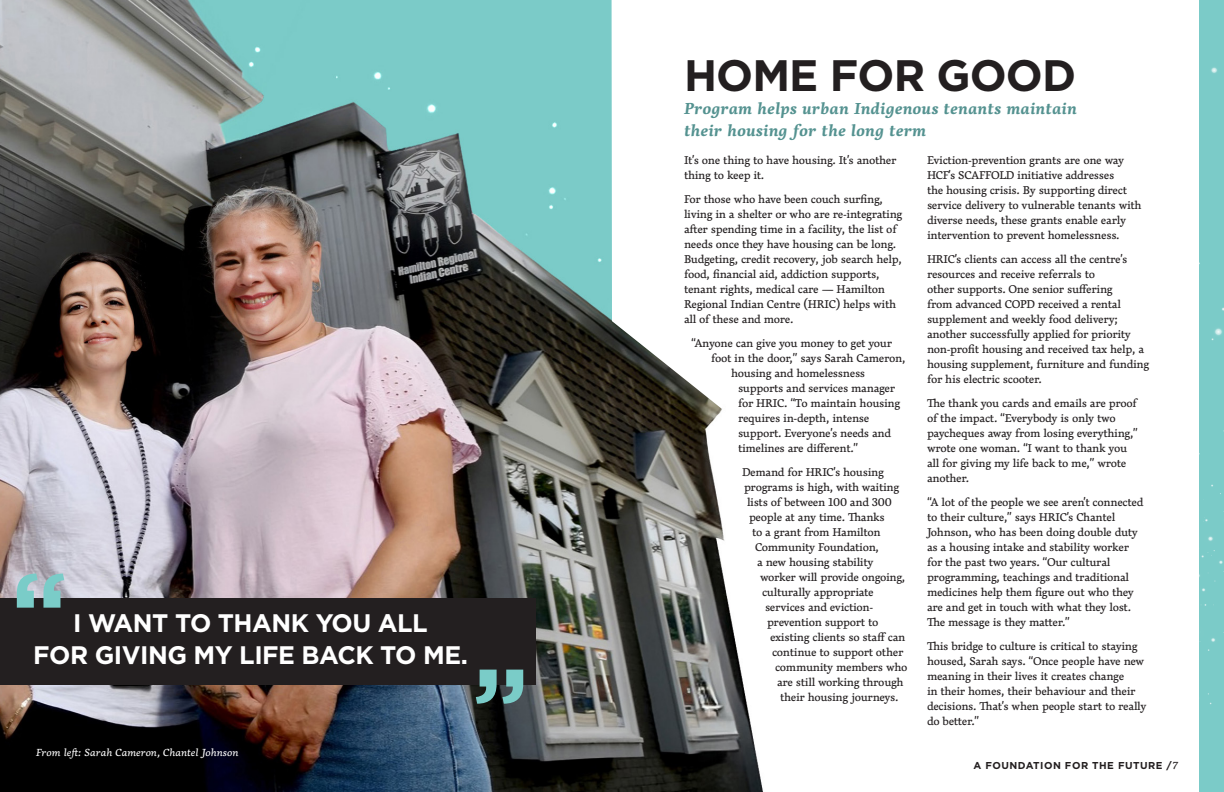
<style>
.page{position:relative;width:1224px;height:792px;background:#fff}
.page>*{position:absolute;margin:0;border:0;box-sizing:border-box;transform-origin:0 0}
.Body_Copy{font:700 44px "Gotham";letter-spacing:-.02em;color:#231f20}
.BCOPY{font:700 25.3px/31.7px "Gotham";letter-spacing:-.02em;color:#fff;text-align:center}
.t1{font:italic 700 15.5px/22.4px "Dederon";color:#549290}
.BCOPY-2{font:11px/15px "Dederon";letter-spacing:-.03em;color:#231f20}
.t2{font:italic 10px "Dederon";color:#fff}
.t3{font:700 10px "Gotham";letter-spacing:.05em;color:#231f20}
.s1{font-family:"Dederon";font-weight:400;font-style:italic}
</style>
<div class="page">
<img style="left:0;top:0;width:763px;height:792px">
<svg style="left:612px;top:0;width:111px;height:410px"></svg>
<div style="left:1200px;top:0;width:24px;height:792px;background:#7bcbc8"></div>
<div style="left:0;top:598px;width:535px;height:87px;background:#231f20"></div>
<svg style="left:17px;top:574px;width:47px;height:34px"></svg>
<svg style="left:476px;top:670px;width:47px;height:34px"></svg>
<p class="BCOPY" style="left:33px;top:607px;width:436px">I WANT TO THANK YOU ALL<br>FOR GIVING MY LIFE BACK TO ME.</p>
<p class="t2" style="left:36px;top:745px;width:204px">From left: Sarah Cameron, Chantel Johnson</p>
<p class="Body_Copy" style="left:684px;top:50px;width:394px">HOME FOR GOOD</p>
<p class="t1" style="left:684px;top:97px;width:394px">Program helps urban Indigenous tenants maintain their housing for the long term</p>
<p class="BCOPY-2" style="left:684px;top:153px;width:214px">It’s one thing to have housing. It’s another thing to keep it.</p>
<p class="BCOPY-2" style="left:684px;top:192px;width:220px">For those who have been couch surfing, living in a shelter or who are re-integrating after spending time in a facility, the list of needs once they have housing can be long.<br>Budgeting, credit recovery, job search help, food, financial aid, addiction supports, tenant rights, medical care — Hamilton Regional Indian Centre (HRIC) helps with all of these and more.</p>
<p class="BCOPY-2" style="left:691px;top:336px;width:203px">“Anyone can give you money to get your</p>
<p class="BCOPY-2" style="left:711px;top:351px;width:196px">foot in the door,” says Sarah Cameron,</p>
<p class="BCOPY-2" style="left:731px;top:366px;width:136px">housing and homelessness</p>
<p class="BCOPY-2" style="left:738px;top:381px;width:159px">supports and services manager</p>
<p class="BCOPY-2" style="left:738px;top:396px;width:164px">for HRIC. “To maintain housing</p>
<p class="BCOPY-2" style="left:738px;top:411px;width:133px">requires in-depth, intense</p>
<p class="BCOPY-2" style="left:738px;top:426px;width:155px">support. Everyone’s needs and</p>
<p class="BCOPY-2" style="left:738px;top:441px;width:122px">timelines are different.”</p>
<p class="BCOPY-2" style="left:742px;top:465px;width:143px">Demand for HRIC’s housing</p>
<p class="BCOPY-2" style="left:744px;top:480px;width:157px">programs is high, with waiting</p>
<p class="BCOPY-2" style="left:747px;top:495px;width:146px">lists of between 100 and 300</p>
<p class="BCOPY-2" style="left:749px;top:510px;width:137px">people at any time. Thanks</p>
<p class="BCOPY-2" style="left:752px;top:525px;width:130px">to a grant from Hamilton</p>
<p class="BCOPY-2" style="left:755px;top:540px;width:126px">Community Foundation,</p>
<p class="BCOPY-2" style="left:757px;top:555px;width:118px">a new housing stability</p>
<p class="BCOPY-2" style="left:760px;top:570px;width:147px">worker will provide ongoing,</p>
<p class="BCOPY-2" style="left:762px;top:585px;width:113px">culturally appropriate</p>
<p class="BCOPY-2" style="left:765px;top:600px;width:110px">services and eviction-</p>
<p class="BCOPY-2" style="left:767px;top:615px;width:113px">prevention support to</p>
<p class="BCOPY-2" style="left:770px;top:630px;width:137px">existing clients so staff can</p>
<p class="BCOPY-2" style="left:772px;top:645px;width:133px">continue to support other</p>
<p class="BCOPY-2" style="left:775px;top:660px;width:134px">community members who</p>
<p class="BCOPY-2" style="left:777px;top:675px;width:128px">are still working through</p>
<p class="BCOPY-2" style="left:780px;top:690px;width:120px">their housing journeys.</p>
<p class="BCOPY-2" style="left:927px;top:153px;width:216px">Eviction-prevention grants are one way HCF’s SCAFFOLD initiative addresses<br>the housing crisis. By supporting direct service delivery to vulnerable tenants with diverse needs, these grants enable early intervention to prevent homelessness.</p>
<p class="BCOPY-2" style="left:927px;top:252px;width:224px">HRIC’s clients can access all the centre’s resources and receive referrals to<br>other supports. One senior suffering<br>from advanced COPD received a rental supplement and weekly food delivery; another successfully applied for priority non-profit housing and received tax help, a housing supplement, furniture and funding for his electric scooter.</p>
<p class="BCOPY-2" style="left:927px;top:396px;width:213px">The thank you cards and emails are proof of the impact. “Everybody is only two paycheques away from losing everything,” wrote one woman. “I want to thank you all for giving my life back to me,” wrote another.</p>
<p class="BCOPY-2" style="left:927px;top:495px;width:218px">“A lot of the people we see aren’t connected to their culture,” says HRIC’s Chantel Johnson, who has been doing double duty as a housing intake and stability worker for the past two years. “Our cultural programming, teachings and traditional medicines help them figure out who they are and get in touch with what they lost.<br>The message is they matter.”</p>
<p class="BCOPY-2" style="left:927px;top:639px;width:221px">This bridge to culture is critical to staying housed, Sarah says. “Once people have new meaning in their lives it creates change<br>in their homes, their behaviour and their decisions. That’s when people start to really do better.”</p>
<p class="t3" style="left:973px;top:759px;width:206px">A FOUNDATION FOR THE FUTURE /<span class="s1">7</span></p>
</div>
